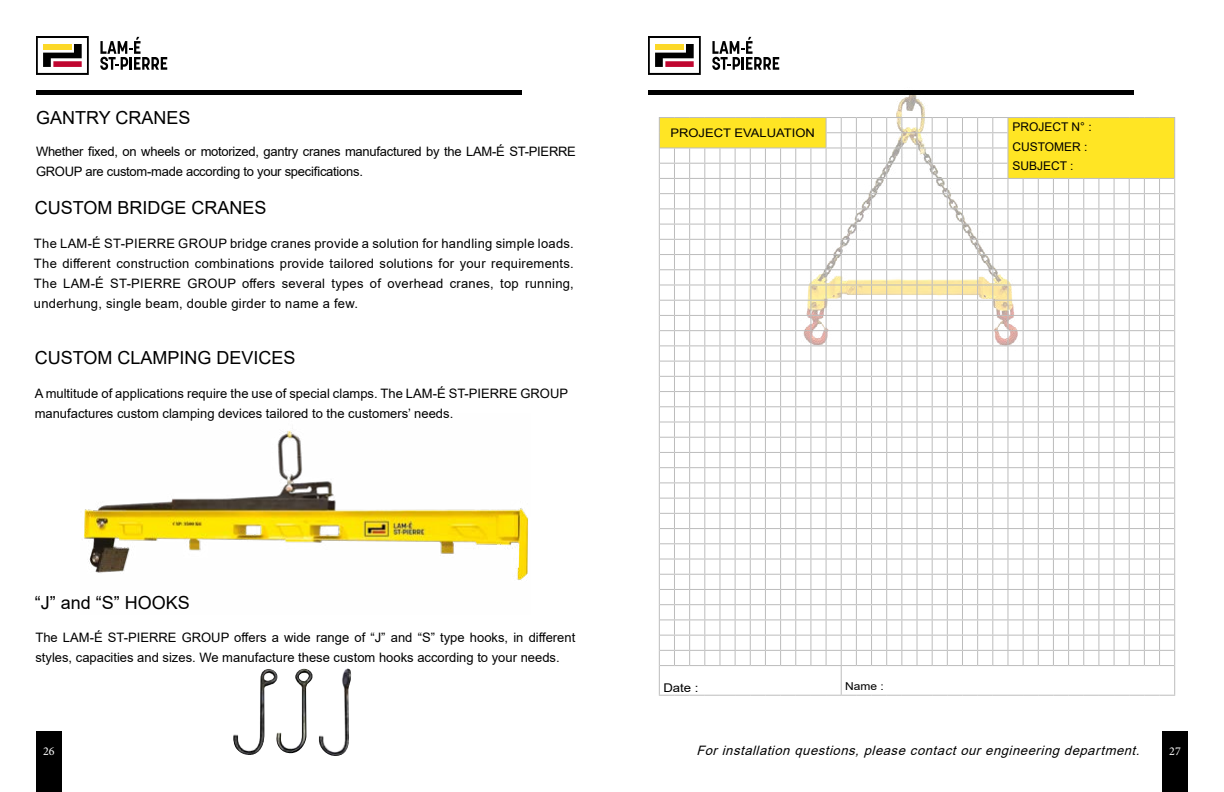
<style>
.page{position:relative;width:1224px;height:792px;background:#fff}
.page>*{position:absolute;margin:0;border:0;box-sizing:border-box;transform-origin:0 0}
.t1{font:18px "Arial";color:#000}
.t2{font:13px/20px "Arial";color:#000}
.t3{font:13px/20px "Arial";letter-spacing:-.02em;color:#000}
.t4{font:italic 13px "Arial";color:#000}
.t5{font:12px/19.9px "Arial";color:#000}
.t6{font:12px "Arial";color:#000;scale:1.1 1}
.t7{font:12px "Minion Pro";color:#fff}
.t8{font:11.8px "Arial";color:#000;scale:1.1 1}
.t9{font:10.9px "Arial";color:#000;scale:1.1 1}
</style>
<div class="page">
<img style="left:896px;top:95px;width:29px;height:22px">
<svg style="left:100px;top:37px;width:67px;height:33px"></svg>
<svg style="left:36px;top:36px;width:53px;height:39px"></svg>
<svg style="left:712px;top:37px;width:67px;height:33px"></svg>
<svg style="left:648px;top:36px;width:53px;height:39px"></svg>
<div style="left:36px;top:732px;width:26px;height:60px;background:#000"></div>
<div style="left:1162px;top:732px;width:26px;height:60px;background:#000"></div>
<div style="left:36px;top:90px;width:485px;height:5px;background:#000"></div>
<div style="left:648px;top:90px;width:485px;height:5px;background:#000"></div>
<img style="left:233px;top:669px;width:43px;height:86px">
<img style="left:319px;top:668px;width:32px;height:88px">
<img style="left:276px;top:669px;width:37px;height:84px">
<svg style="left:659px;top:117px;width:516px;height:579px"></svg>
<img style="left:84px;top:428px;width:444px;height:152px">
<h1 class="t1" style="left:36px;top:105px;width:156px">GANTRY CRANES</h1>
<p class="t3" style="left:36px;top:142px;width:541px">Whether fixed, on wheels or motorized, gantry cranes manufactured by the LAM-É ST-PIERRE<br>GROUP are custom-made according to your specifications.</p>
<h1 class="t1" style="left:35px;top:195px;width:233px">CUSTOM BRIDGE CRANES</h1>
<p class="t2" style="left:34px;top:233px;width:541px;text-align:justify">The LAM-É ST-PIERRE GROUP bridge cranes provide a solution for handling simple loads.<br>The different construction combinations provide tailored solutions for your requirements.<br>The LAM-É ST-PIERRE GROUP offers several types of overhead cranes, top running, underhung, single beam, double girder to name a few.</p>
<h1 class="t1" style="left:35px;top:345px;width:262px">CUSTOM CLAMPING DEVICES</h1>
<p class="t2" style="left:35px;top:384px;width:535px">A multitude of applications require the use of special clamps. The LAM-É ST-PIERRE GROUP manufactures custom clamping devices tailored to the customers’ needs.</p>
<h1 class="t1" style="left:35px;top:590px;width:157px">“J” and “S” HOOKS</h1>
<p class="t2" style="left:35px;top:627px;width:541px">The LAM-É ST-PIERRE GROUP offers a wide range of “J” and “S” type hooks, in different styles, capacities and sizes. We manufacture these custom hooks according to your needs.</p>
<p class="t8" style="left:670px;top:125px;width:133px">PROJECT EVALUATION</p>
<p class="t5" style="left:1012px;top:116px;width:81px">PROJECT N° :<br>CUSTOMER :<br>SUBJECT :</p>
<p class="t6" style="left:663px;top:679px;width:33px">Date :</p>
<p class="t9" style="left:845px;top:679px;width:37px">Name :</p>
<p class="t4" style="left:697px;top:742px;width:449px">Forinstallation questions,please contactourengineering department.</p>
<p class="t7" style="left:43px;top:743px;width:13px">26</p>
<p class="t7" style="left:1169px;top:743px;width:13px">27</p>
</div>
